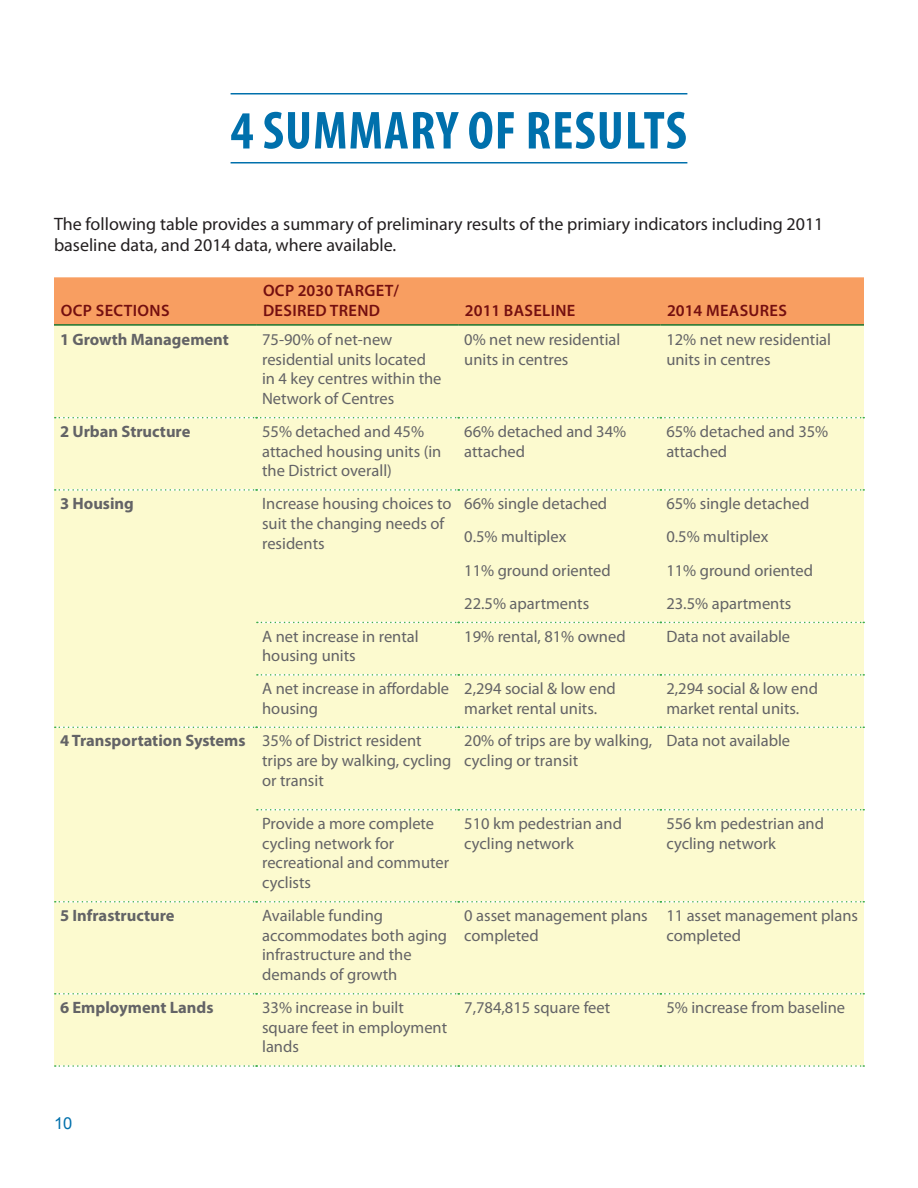
<style>
.page{position:relative;width:918px;height:1188px;background:#fff}
.page>*{position:absolute;margin:0;border:0;box-sizing:border-box;transform-origin:0 0}
.t1{font:700 condensed 54px "Myriad Pro";letter-spacing:.02em;color:#0070ac}
.t2{font:18px/21.6px "Myriad Pro";color:#231f20}
.t3{font:16.5px/19.8px "Myriad Pro";color:#636366}
.t4{font:700 16.5px "Myriad Pro";color:#636366}
.t5{font:600 16.5px/19.8px "Myriad Pro";letter-spacing:.02em;color:#740f10}
.t6{font:16.5px "Arial";color:#0070ac}
.s1{font-weight:700}
</style>
<div class="page">
<div style="left:54px;top:277px;width:810px;height:47px;background:#f89e61"></div>
<div style="left:54px;top:326px;width:810px;height:740px;background:#fcfacf"></div>
<hr style="left:54px;top:324px;width:202px;height:2px;background:#19732d">
<hr style="left:256px;top:324px;width:202px;height:2px;background:#19732d">
<hr style="left:458px;top:324px;width:202px;height:2px;background:#19732d">
<hr style="left:660px;top:324px;width:204px;height:2px;background:#19732d">
<svg style="left:55px;top:417px;width:809px;height:1px"></svg>
<svg style="left:55px;top:489px;width:809px;height:2px"></svg>
<svg style="left:257px;top:622px;width:607px;height:1px"></svg>
<svg style="left:257px;top:674px;width:607px;height:2px"></svg>
<svg style="left:55px;top:727px;width:809px;height:1px"></svg>
<svg style="left:257px;top:809px;width:607px;height:2px"></svg>
<svg style="left:55px;top:901px;width:809px;height:2px"></svg>
<svg style="left:55px;top:993px;width:809px;height:2px"></svg>
<svg style="left:55px;top:1065px;width:809px;height:2px"></svg>
<hr style="left:231px;top:93px;width:456px;height:1px;background:#0070ac">
<hr style="left:231px;top:162px;width:456px;height:2px;background:#0070ac">
<h1 class="t1" style="left:231px;top:97px;width:458px">4 SUMMARY OF RESULTS</h1>
<p class="t2" style="left:54px;top:212px;width:771px">The following table provides a summary of preliminary results of the primiary indicators including 2011 baseline data, and 2014 data, where available.</p>
<p class="t5" style="left:61px;top:300px;width:45px">OC P SECT</p>
<p class="t5" style="left:133px;top:300px;width:16px">IONS</p>
<p class="t5" style="left:263px;top:281px;width:138px">OC P 2030 TARGET/<br>DESIRED TREND</p>
<p class="t5" style="left:465px;top:300px;width:112px">2011 BASELINE</p>
<p class="t5" style="left:667px;top:300px;width:121px">2014 MEASURES</p>
<p class="t4" style="left:60px;top:328px;width:170px">1 Growth Management</p>
<p class="t3" style="left:262px;top:329px;width:181px">75-90% of net-new residential units located in 4 key centres within the<br>Network of Centres</p>
<p class="t3" style="left:464px;top:329px;width:158px">0% net new residential units in centres</p>
<p class="t3" style="left:666px;top:329px;width:166px">12% net new residential units in centres</p>
<p class="t4" style="left:60px;top:420px;width:132px">2 Urban Structure</p>
<p class="t3" style="left:262px;top:421px;width:181px">55% detached and 45% attached housing units (in the District overall)</p>
<p class="t3" style="left:464px;top:421px;width:164px">66% detached and 34% attached</p>
<p class="t3" style="left:666px;top:421px;width:164px">65% detached and 35% attached</p>
<p class="t4" style="left:60px;top:493px;width:75px">3 Housing</p>
<p class="t3" style="left:262px;top:493px;width:191px">Increase housing choices to suit the changing needs of residents</p>
<p class="t3" style="left:464px;top:487px;width:148px;line-height:33.3px">66% single detached<br>0.5% multiplex<br>11% ground oriented<br>22.5% apartments</p>
<p class="t3" style="left:666px;top:487px;width:148px;line-height:33.3px">65% single detached<br>0.5% multiplex<br>11% ground oriented<br>23.5% apartments</p>
<p class="t3" style="left:262px;top:626px;width:158px">A net increase in rental housing units</p>
<p class="t3" style="left:464px;top:626px;width:163px">19% rental, 81% owned</p>
<p class="t3" style="left:666px;top:626px;width:125px">Data not available</p>
<p class="t3" style="left:262px;top:678px;width:189px">A net increase in affordable housing</p>
<p class="t3" style="left:464px;top:678px;width:153px">2,294 social &amp; low end market rental units.</p>
<p class="t3" style="left:666px;top:678px;width:153px">2,294 social &amp; low end market rental units.</p>
<p class="t3" style="left:262px;top:731px;width:191px;text-indent:-202px"><span class="s1">4 Transportation Systems</span> 35% of District resident trips are by walking, cycling or transit</p>
<p class="t3" style="left:464px;top:731px;width:189px">20% of trips are by walking, cycling or transit</p>
<p class="t3" style="left:666px;top:731px;width:125px">Data not available</p>
<p class="t3" style="left:262px;top:813px;width:189px">Provide a more complete cycling network for recreational and commuter cyclists</p>
<p class="t3" style="left:464px;top:813px;width:159px">510 km pedestrian and cycling network</p>
<p class="t3" style="left:666px;top:813px;width:159px">556 km pedestrian and cycling network</p>
<p class="t4" style="left:60px;top:905px;width:116px">5 Infrastructure</p>
<p class="t3" style="left:262px;top:905px;width:186px">Available funding accommodates both aging infrastructure and the demands of growth</p>
<p class="t3" style="left:464px;top:905px;width:185px">0 asset management plans completed</p>
<p class="t3" style="left:666px;top:905px;width:193px">11 asset management plans completed</p>
<p class="t4" style="left:60px;top:997px;width:155px">6 Employment Lands</p>
<p class="t3" style="left:262px;top:997px;width:187px">33% increase in built square feet in employment lands</p>
<p class="t3" style="left:464px;top:997px;width:148px">7,784,815 square feet</p>
<p class="t3" style="left:666px;top:997px;width:180px">5% increase from baseline</p>
<p class="t6" style="left:54px;top:1112px;width:20px">10</p>
</div>
